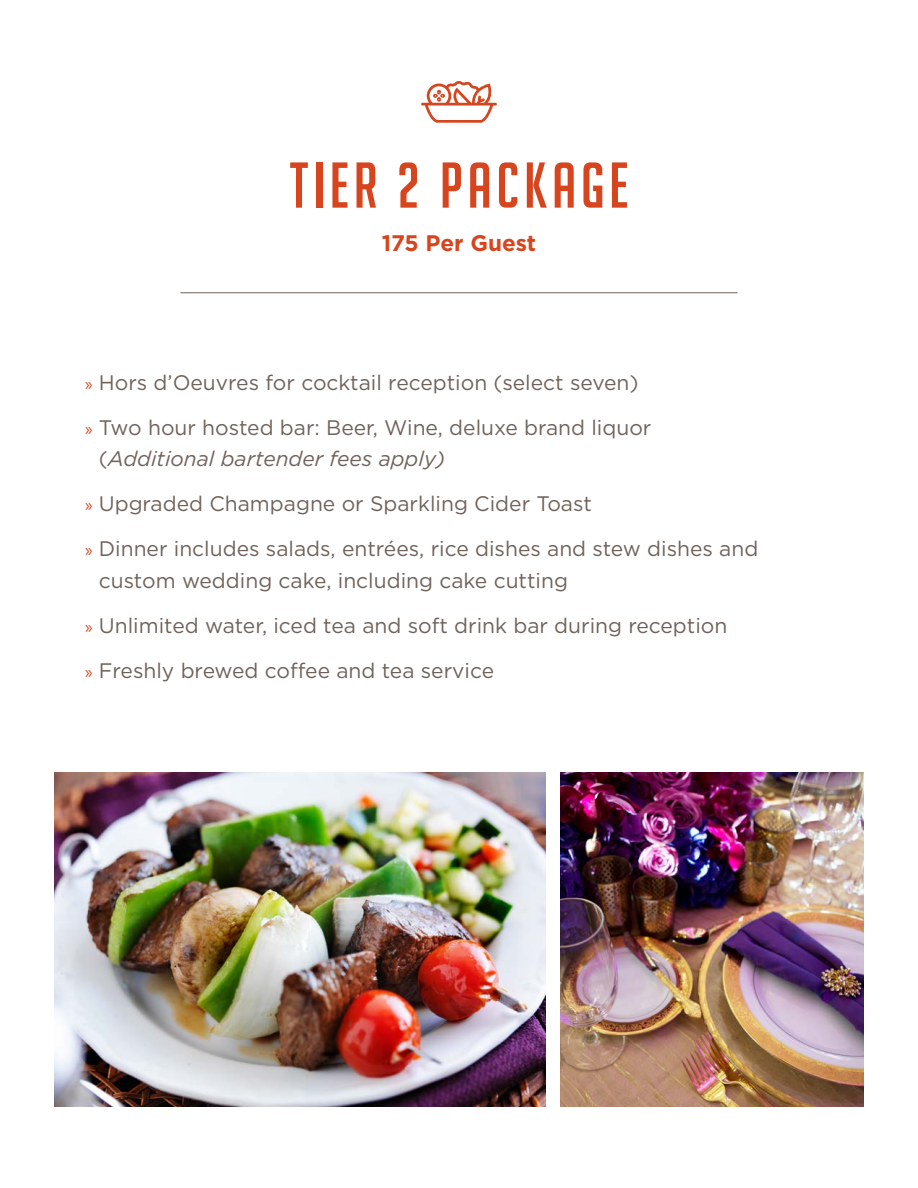
<style>
.page{position:relative;width:918px;height:1188px;background:#fff}
.page>*{position:absolute;margin:0;border:0;box-sizing:border-box;transform-origin:0 0}
.t1{font:63px "Big Noodle Titling";letter-spacing:.075em;color:#d6451e}
.t2{font:700 22.5px "Gotham";color:#d6451e}
.t3{font:21px/31.5px "Gotham";color:#6f625a}
.s1{font-family:"Myriad Pro";font-size:18px;color:#d6451e}
.s2{font-style:italic}
</style>
<div class="page">
<hr style="left:180px;top:292px;width:558px;height:1px;background:#6f625a">
<svg style="left:421px;top:81px;width:76px;height:42px"></svg>
<img style="left:54px;top:773px;width:491px;height:334px">
<img style="left:561px;top:773px;width:303px;height:334px">
<p class="t1" style="left:290px;top:151px;width:340px">TIER 2 PACKAGE</p>
<p class="t2" style="left:382px;top:229px;width:156px">175 Per Guest</p>
<p class="t3" style="left:85px;top:366px;width:555px"><span class="s1">»</span> Hors d’Oeuvres for cocktail reception (select seven)</p>
<p class="t3" style="left:99px;top:411px;width:554px;text-indent:-13px"><span class="s1">»</span> Two hour hosted bar: Beer, Wine, deluxe brand liquor (<span class="s2">Additional bartender fees apply)</span></p>
<p class="t3" style="left:85px;top:487px;width:508px"><span class="s1">»</span> Upgraded Champagne or Sparkling Cider Toast</p>
<p class="t3" style="left:99px;top:532px;width:661px;text-indent:-13px"><span class="s1">»</span> Dinner includes salads, entrées, rice dishes and stew dishes and custom wedding cake, including cake cutting</p>
<p class="t3" style="left:85px;top:609px;width:644px"><span class="s1">»</span> Unlimited water, iced tea and soft drink bar during reception</p>
<p class="t3" style="left:85px;top:654px;width:410px"><span class="s1">»</span> Freshly brewed coffee and tea service</p>
</div>
